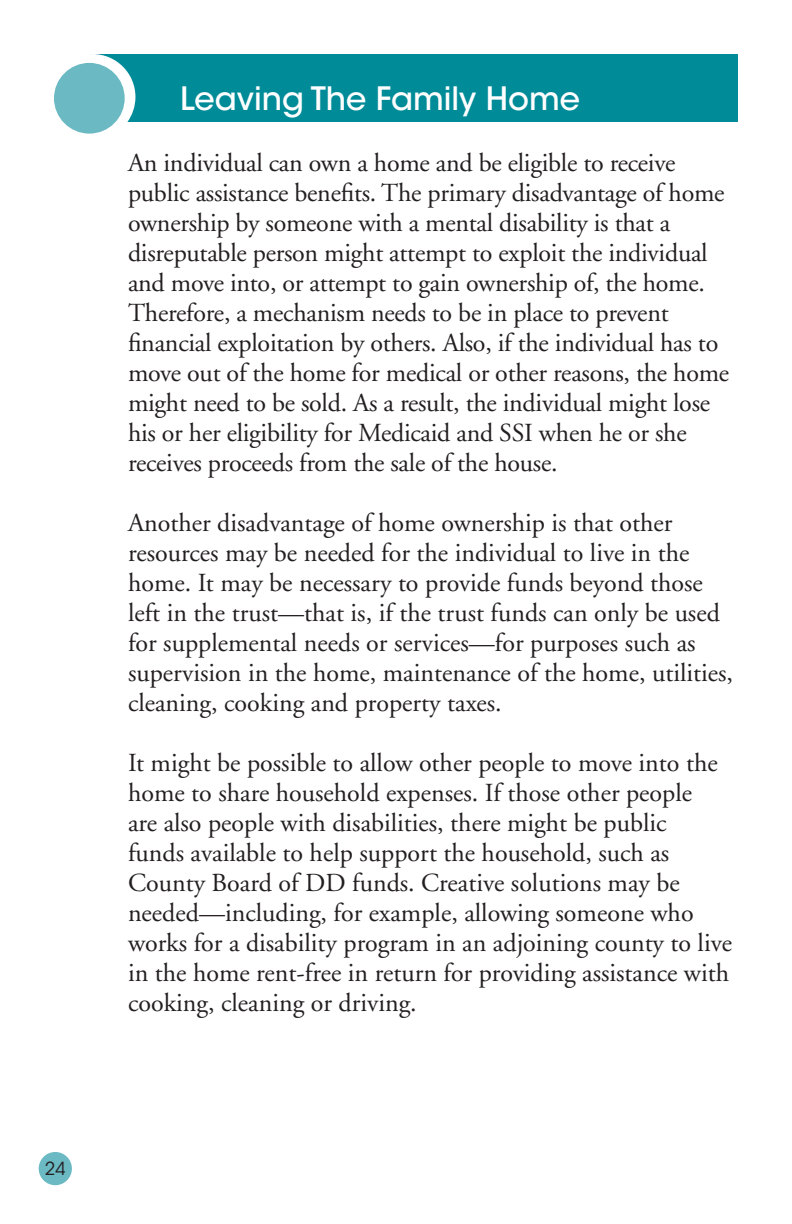
<style>
.page{position:relative;width:792px;height:1224px;background:#fff}
.page>*{position:absolute;margin:0;border:0;box-sizing:border-box;transform-origin:0 0}
.t1{font:500 32px "ITC Avant Garde Std";color:#fff}
.t2{font:26px/30px "Adobe Garamond";color:#231f20}
.t3{font:18px "ITC Avant Garde Std";color:#231f20}
</style>
<div class="page">
<div style="left:39px;top:1152px;width:33px;height:33px;background:#6ab9c3;border-radius:50%"></div>
<div style="left:90px;top:54px;width:648px;height:68px;background:#008b98"></div>
<div style="left:54px;top:63px;width:71px;height:71px;background:#6ab9c3;border-radius:50%"></div>
<p class="t3" style="left:45px;top:1158px;width:22px">24</p>
<p class="t1" style="left:180px;top:78px;width:402px">Leaving The Family Home</p>
<p class="t2" style="left:128px;top:148px;width:603px">An individual can own a home and be eligible to receive public assistance benefits. The primary disadvantage of home ownership by someone with a mental disability is that a disreputable person might attempt to exploit the individual and move into, or attempt to gain ownership of, the home.<br>Therefore, a mechanism needs to be in place to prevent financial exploitation by others. Also, if the individual has to move out of the home for medical or other reasons, the home might need to be sold. As a result, the individual might lose his or her eligibility for Medicaid and SSI when he or she receives proceeds from the sale of the house.</p>
<p class="t2" style="left:128px;top:508px;width:606px">Another disadvantage of home ownership is that other resources may be needed for the individual to live in the home. It may be necessary to provide funds beyond those left in the trust—that is, if the trust funds can only be used for supplemental needs or services—for purposes such as supervision in the home, maintenance of the home, utilities, cleaning, cooking and property taxes.</p>
<p class="t2" style="left:128px;top:748px;width:606px">It might be possible to allow other people to move into the home to share household expenses. If those other people<br>are also people with disabilities, there might be public<br>funds available to help support the household, such as County Board of DD funds. Creative solutions may be needed—including, for example, allowing someone who works for a disability program in an adjoining county to live in the home rent-free in return for providing assistance with cooking, cleaning or driving.</p>
</div>
